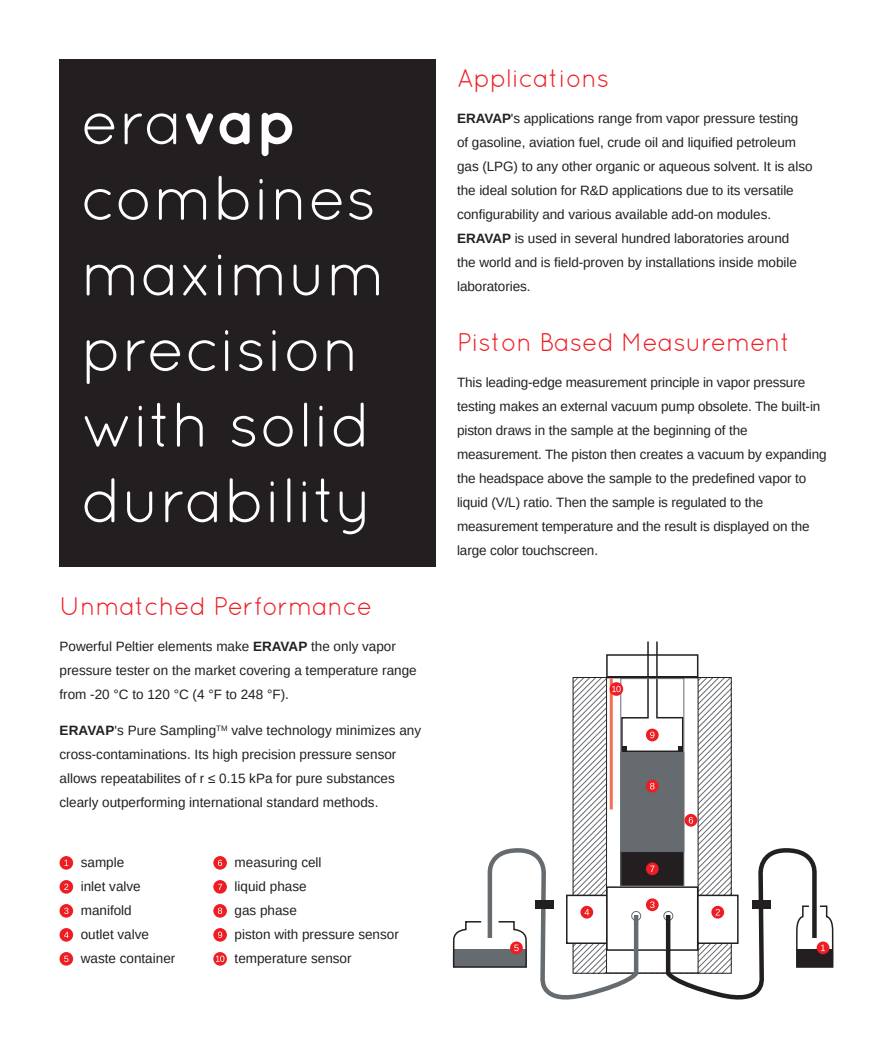
<style>
.page{position:relative;width:893px;height:1063px;background:#fff}
.page>*{position:absolute;margin:0;border:0;box-sizing:border-box;transform-origin:0 0}
.t1{font:63px/75.6px "Quicksand";letter-spacing:-.015em;color:#fff}
.t2{font:25.5px "Quicksand";letter-spacing:-.01em;color:#ee1d23}
.t3{font:13.5px/24px "Arimo";letter-spacing:-.005em;color:#231f20}
.s1{font-weight:700}
</style>
<div class="page">
<div style="left:60px;top:856px;width:13px;height:14px;background:#ee1d23;border-radius:50%"></div>
<svg style="left:64px;top:860px;width:4px;height:6px"></svg>
<div style="left:213px;top:880px;width:14px;height:14px;background:#ee1d23;border-radius:50%"></div>
<svg style="left:218px;top:884px;width:4px;height:6px"></svg>
<div style="left:213px;top:904px;width:14px;height:14px;background:#ee1d23;border-radius:50%"></div>
<svg style="left:218px;top:908px;width:4px;height:6px"></svg>
<div style="left:213px;top:928px;width:14px;height:14px;background:#ee1d23;border-radius:50%"></div>
<svg style="left:218px;top:932px;width:4px;height:6px"></svg>
<svg style="left:213px;top:952px;width:14px;height:14px"></svg>
<svg style="left:216px;top:956px;width:8px;height:6px"></svg>
<div style="left:60px;top:880px;width:13px;height:14px;background:#ee1d23;border-radius:50%"></div>
<svg style="left:64px;top:884px;width:4px;height:6px"></svg>
<div style="left:60px;top:904px;width:13px;height:14px;background:#ee1d23;border-radius:50%"></div>
<svg style="left:64px;top:908px;width:4px;height:6px"></svg>
<div style="left:60px;top:928px;width:13px;height:14px;background:#ee1d23;border-radius:50%"></div>
<svg style="left:64px;top:932px;width:5px;height:6px"></svg>
<div style="left:60px;top:952px;width:13px;height:14px;background:#ee1d23;border-radius:50%"></div>
<svg style="left:64px;top:956px;width:4px;height:6px"></svg>
<div style="left:213px;top:856px;width:14px;height:14px;background:#ee1d23;border-radius:50%"></div>
<svg style="left:218px;top:860px;width:4px;height:6px"></svg>
<svg style="left:452px;top:641px;width:382px;height:359px"></svg>
<div style="left:60px;top:60px;width:376px;height:507px;background:#231f20"></div>
<h1 class="t1" style="left:81px;top:84px;width:307px">era<span class="s1">vap </span>combines maximum precision with solid durability</h1>
<h2 class="t2" style="left:60px;top:591px;width:314px">Unmatched Performance</h2>
<p class="t3" style="left:60px;top:634px;width:359px">Powerful Peltier elements make <span class="s1">ERAVAP</span> the only vapor pressure tester on the market covering a temperature range from -20 °C to 120 °C (4 °F to 248 °F).</p>
<p class="t3" style="left:60px;top:718px;width:363px"><span class="s1">ERAVAP</span>'s Pure Sampling<sup>TM</sup> valve technology minimizes any cross-contaminations. Its high precision pressure sensor allows repeatabilites of r ≤ 0.15 kPa for pure substances clearly outperforming international standard methods.</p>
<p class="t3" style="left:81px;top:850px;width:96px">sample<br>inlet valve manifold<br>outlet valve waste container</p>
<p class="t3" style="left:235px;top:850px;width:166px">measuring cell<br>liquid phase<br>gas phase<br>piston with pressure sensor temperature sensor</p>
<h2 class="t2" style="left:457px;top:63px;width:154px">Applications</h2>
<p class="t3" style="left:457px;top:106px;width:357px"><span class="s1">ERAVAP</span>'s applications range from vapor pressure testing of gasoline, aviation fuel, crude oil and liquified petroleum gas (LPG) to any other organic or aqueous solvent. It is also the ideal solution for R&amp;D applications due to its versatile configurability and various available add-on modules.<br><span class="s1">ERAVAP</span> is used in several hundred laboratories around<br>the world and is field-proven by installations inside mobile laboratories.</p>
<h2 class="t2" style="left:457px;top:327px;width:335px">Piston Based Measurement</h2>
<p class="t3" style="left:457px;top:370px;width:371px">This leading-edge measurement principle in vapor pressure testing makes an external vacuum pump obsolete. The built-in piston draws in the sample at the beginning of the measurement. The piston then creates a vacuum by expanding the headspace above the sample to the predefined vapor to liquid (V/L) ratio. Then the sample is regulated to the measurement temperature and the result is displayed on the large color touchscreen.</p>
</div>
